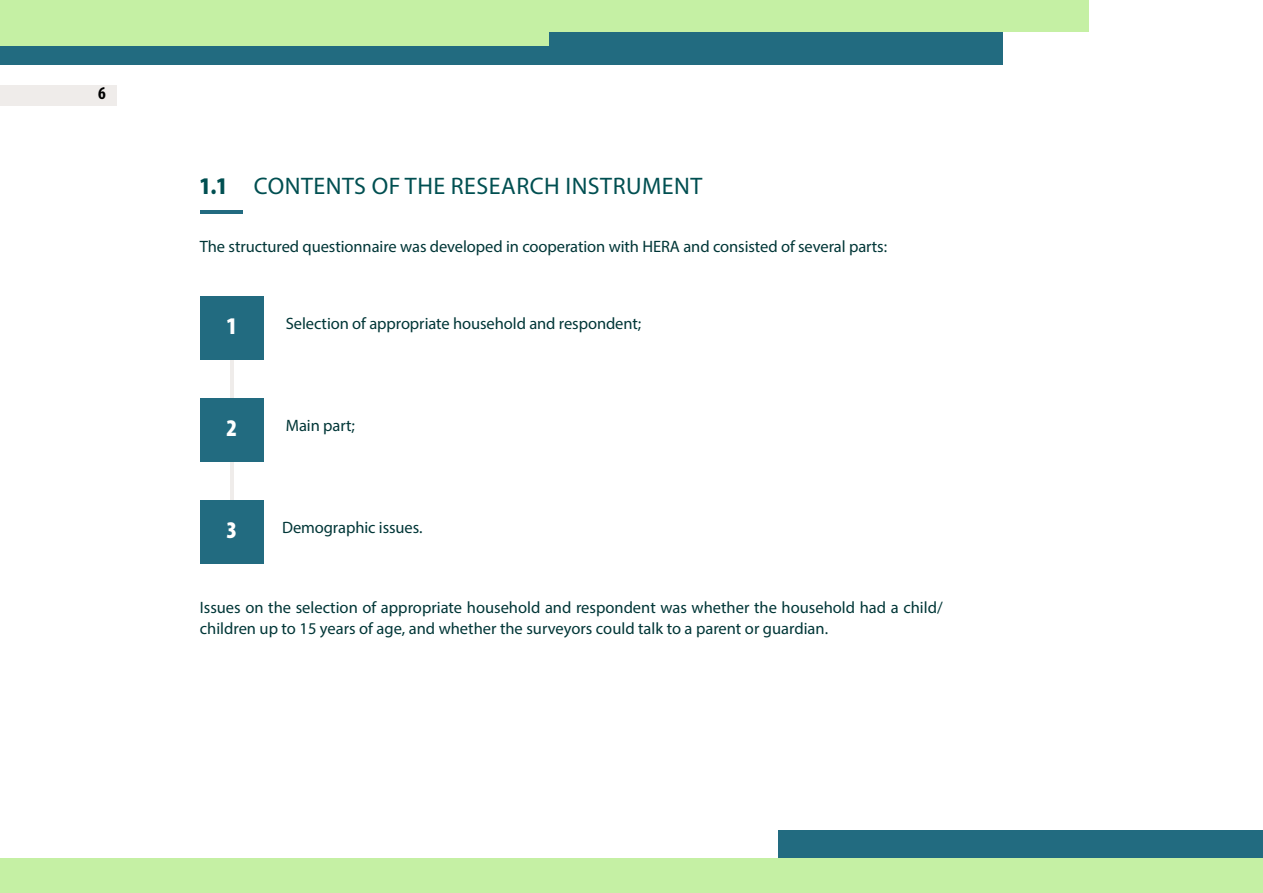
<style>
.page{position:relative;width:1263px;height:893px;background:#fff}
.page>*{position:absolute;margin:0;border:0;box-sizing:border-box;transform-origin:0 0}
.t1{font:24px "Myriad Pro";letter-spacing:.02em;color:#004f51}
.t2{font:900 condensed 24px "Myriad Pro";color:#fff}
.t3{font:700 condensed 18px "Myriad Pro";color:#000}
.t4{font:16.5px/21px "Myriad Pro";letter-spacing:-.005em;color:#003637}
.s1{font-weight:900;font-stretch:condensed}
</style>
<div class="page">
<div style="left:0;top:0;width:1003px;height:64px;background:#226b80"></div>
<div style="left:506px;top:0;width:583px;height:32px;background:#c5f0a4"></div>
<div style="left:0;top:0;width:548px;height:46px;background:#c5f0a4"></div>
<div style="left:778px;top:831px;width:485px;height:62px;background:#226b80"></div>
<div style="left:0;top:858px;width:1263px;height:35px;background:#c5f0a4"></div>
<hr style="left:230px;top:360px;width:3px;height:200px;background:#efecea">
<div style="left:200px;top:500px;width:64px;height:64px;background:#226b80"></div>
<div style="left:200px;top:398px;width:64px;height:64px;background:#226b80"></div>
<div style="left:200px;top:296px;width:64px;height:64px;background:#226b80"></div>
<hr style="left:200px;top:210px;width:42px;height:4px;background:#226b80">
<div style="left:0;top:85px;width:117px;height:21px;background:#efecea"></div>
<p class="t3" style="left:98px;top:81px;width:9px">6</p>
<h1 class="t1" style="left:200px;top:171px;width:504px"><span class="s1">1.1</span> CONTENTS OF THE RESEARCH INSTRUMENT</h1>
<p class="t4" style="left:200px;top:235px;width:689px">The structured questionnaire was developed in cooperation with HERA and consisted of several parts:</p>
<h1 class="t2" style="left:226px;top:313px;width:12px">1</h1>
<p class="t4" style="left:286px;top:312px;width:357px">Selection of appropriate household and respondent;</p>
<h1 class="t2" style="left:226px;top:415px;width:12px">2</h1>
<p class="t4" style="left:286px;top:414px;width:71px">Main part;</p>
<h1 class="t2" style="left:226px;top:517px;width:12px">3</h1>
<p class="t4" style="left:282px;top:516px;width:142px">Demographic issues.</p>
<p class="t4" style="left:200px;top:596px;width:744px">Issues on the selection of appropriate household and respondent was whether the household had a child/ children up to 15 years of age, and whether the surveyors could talk to a parent or guardian.</p>
</div>
